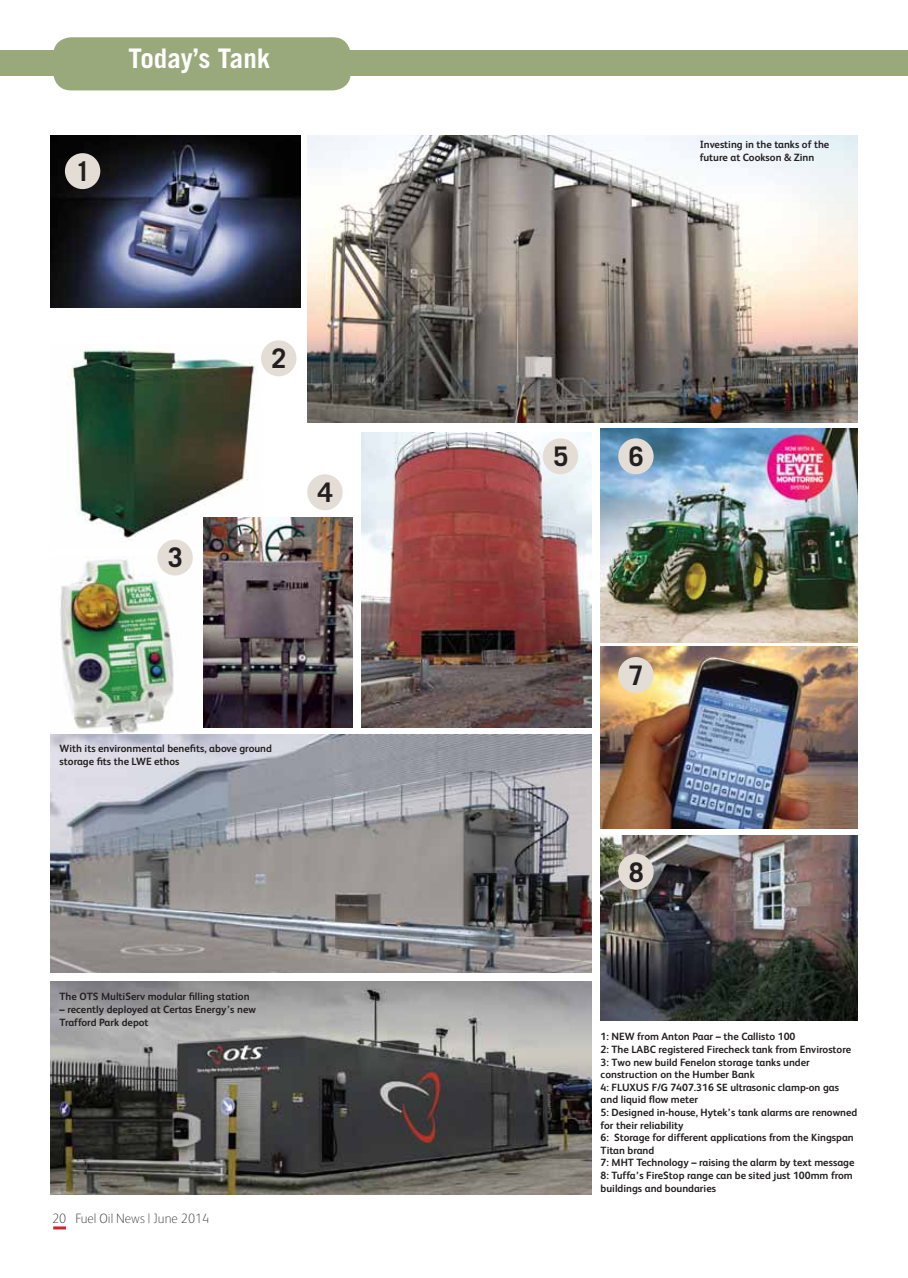
<style>
.page{position:relative;width:908px;height:1278px;background:#fff}
.page>*{position:absolute;margin:0;border:0;box-sizing:border-box;transform-origin:0 0}
.t1{font:700 27px "Trade Gothic LT Std";color:#fff}
.t2{font:700 27px "Trade Gothic LT Std";color:#231f20}
.t3{font:100 13.5px "FS Albert";color:#231f20}
.t4{font:700 10.5px/12.6px "FS Albert";color:#231f20}
</style>
<div class="page">
<svg style="left:53px;top:1226px;width:13px;height:3px"></svg>
<div style="left:53px;top:37px;width:298px;height:53px;background:#99a97c;border-radius:18px"></div>
<div style="left:0;top:50px;width:908px;height:26px;background:#99a97c"></div>
<img style="left:50px;top:135px;width:251px;height:172px">
<img style="left:307px;top:135px;width:551px;height:287px">
<img style="left:67px;top:349px;width:196px;height:200px">
<img style="left:361px;top:433px;width:231px;height:294px">
<img style="left:203px;top:518px;width:149px;height:209px">
<img style="left:50px;top:556px;width:149px;height:179px">
<img style="left:601px;top:428px;width:257px;height:214px">
<img style="left:50px;top:735px;width:542px;height:238px">
<img style="left:601px;top:647px;width:257px;height:181px">
<img style="left:50px;top:981px;width:542px;height:214px">
<img style="left:601px;top:835px;width:257px;height:185px">
<div style="left:65px;top:153px;width:35px;height:36px;background:#e4ddd5;border-radius:50%"></div>
<div style="left:261px;top:340px;width:35px;height:36px;background:#e4ddd5;border-radius:50%"></div>
<div style="left:307px;top:474px;width:36px;height:36px;background:#e4ddd5;border-radius:50%"></div>
<div style="left:157px;top:540px;width:36px;height:35px;background:#e4ddd5;border-radius:50%"></div>
<div style="left:543px;top:438px;width:35px;height:36px;background:#e4ddd5;border-radius:50%"></div>
<div style="left:618px;top:438px;width:36px;height:36px;background:#e4ddd5;border-radius:50%"></div>
<div style="left:618px;top:657px;width:36px;height:36px;background:#e4ddd5;border-radius:50%"></div>
<div style="left:618px;top:854px;width:36px;height:36px;background:#e4ddd5;border-radius:50%"></div>
<h1 class="t2" style="left:75px;top:162px;width:17px">1</h1>
<h1 class="t1" style="left:128px;top:49px;width:144px">Today’s Tank</h1>
<h1 class="t2" style="left:168px;top:548px;width:17px">3</h1>
<h1 class="t2" style="left:272px;top:349px;width:17px">2</h1>
<h1 class="t2" style="left:318px;top:483px;width:17px">4</h1>
<p class="t4" style="left:60px;top:743px;width:214px">With its environmental benefits, above ground storage fits the LWE ethos</p>
<p class="t4" style="left:60px;top:992px;width:191px">The OTS MultiServ modular filling station</p>
<p class="t4" style="left:60px;top:1004px;width:198px">– recently deployed at Certas Energy’s new<br>Trafford Park depot</p>
<p class="t3" style="left:52px;top:1214px;width:159px">20 Fuel Oil News | June 2014</p>
<p class="t4" style="left:700px;top:140px;width:131px">Investing in the tanks of the future at Cookson &amp; Zinn</p>
<h1 class="t2" style="left:553px;top:447px;width:17px">5</h1>
<h1 class="t2" style="left:629px;top:447px;width:17px">6</h1>
<h1 class="t2" style="left:629px;top:665px;width:17px">7</h1>
<h1 class="t2" style="left:629px;top:862px;width:17px">8</h1>
<p class="t4" style="left:601px;top:1032px;width:258px">1: NEW from Anton Paar – the Callisto 100<br>2: The LABC registered Firecheck tank from Envirostore 3: Two new build Fenelon storage tanks under construction on the Humber Bank<br>4: FLUXUS F/G 7407.316 SE ultrasonic clamp-on gas and liquid flow meter<br>5: Designed in-house, Hytek’s tank alarms are renowned for their reliability<br>6: Storage for different applications from the Kingspan Titan brand<br>7: MHT Technology – raising the alarm by text message 8: Tuffa’s FireStop range can be sited just 100mm from buildings and boundaries</p>
</div>
